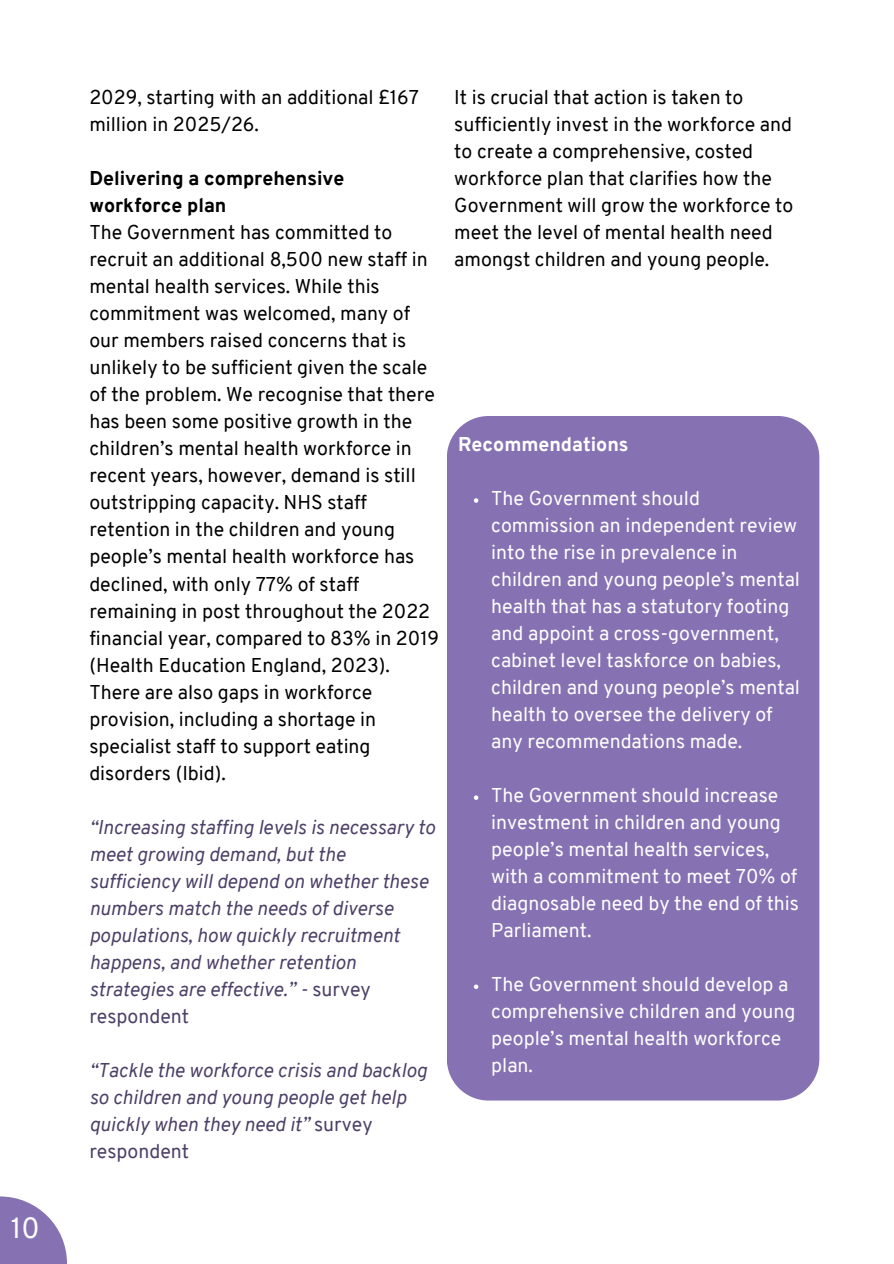
<style>
.page{position:relative;width:894px;height:1264px;background:#fff}
.page>*{position:absolute;margin:0;border:0;box-sizing:border-box;transform-origin:0 0}
.t1{font:28.5px "Overpass";color:#fff}
.t2{font:19.5px/27px "Overpass";color:#000}
.t3{font:19.5px/27px "Overpass";color:#fff}
.t4{font:italic 19.5px/27px "Overpass";color:#4c4067}
.t5{font:800 19.5px/27px "Overpass";color:#000}
.t6{font:800 19.5px "Overpass";color:#fff}
.s1{font-style:normal}
</style>
<div class="page">
<svg style="left:0;top:1196px;width:67px;height:67px;fill:#8672b3"></svg>
<div style="left:447px;top:416px;width:372px;height:684px;background:#8672b3"></div>
<svg style="left:473px;top:498px;width:5px;height:5px"></svg>
<svg style="left:473px;top:795px;width:5px;height:5px"></svg>
<svg style="left:473px;top:984px;width:5px;height:5px"></svg>
<h1 class="t1" style="left:11px;top:1207px;width:30px">10</h1>
<p class="t2" style="left:89px;top:84px;width:331px">2029, starting with an additional £167 million in 2025/26.</p>
<p class="t5" style="left:89px;top:165px;width:256px">Delivering a comprehensive workforce plan</p>
<p class="t2" style="left:89px;top:219px;width:351px">The Government has committed to recruit an additional 8,500 new staff in mental health services. While this commitment was welcomed, many of our members raised concerns that is unlikely to be sufficient given the scale of the problem. We recognise that there has been some positive growth in the children’s mental health workforce in recent years, however, demand is still outstripping capacity. NHS staff retention in the children and young people’s mental health workforce has declined, with only 77% of staff remaining in post throughout the 2022 financial year, compared to 83% in 2019 (Health Education England, 2023).<br>There are also gaps in workforce provision, including a shortage in specialist staff to support eating disorders (Ibid).</p>
<p class="t4" style="left:89px;top:813px;width:347px">“Increasing staffing levels is necessary to meet growing demand, but the sufficiency will depend on whether these numbers match the needs of diverse populations, how quickly recruitment happens, and whether retention strategies are effective.” - <span class="s1">survey respondent</span></p>
<p class="t4" style="left:89px;top:1056px;width:339px">“Tackle the workforce crisis and backlog so children and young people get help quickly when they need it” <span class="s1">survey respondent</span></p>
<p class="t2" style="left:454px;top:84px;width:340px">It is crucial that action is taken to sufficiently invest in the workforce and to create a comprehensive, costed workforce plan that clarifies how the Government will grow the workforce to meet the level of mental health need amongst children and young people.</p>
<p class="t6" style="left:458px;top:430px;width:172px">Recommendations</p>
<p class="t3" style="left:491px;top:485px;width:310px">The Government should commission an independent review into the rise in prevalence in children and young people’s mental health that has a statutory footing and appoint a cross-government, cabinet level taskforce on babies, children and young people’s mental health to oversee the delivery of any recommendations made.</p>
<p class="t3" style="left:491px;top:782px;width:309px">The Government should increase investment in children and young people’s mental health services, with a commitment to meet 70% of diagnosable need by the end of this<br>Parliament.</p>
<p class="t3" style="left:491px;top:971px;width:306px">The Government should develop a comprehensive children and young people’s mental health workforce plan.</p>
</div>
